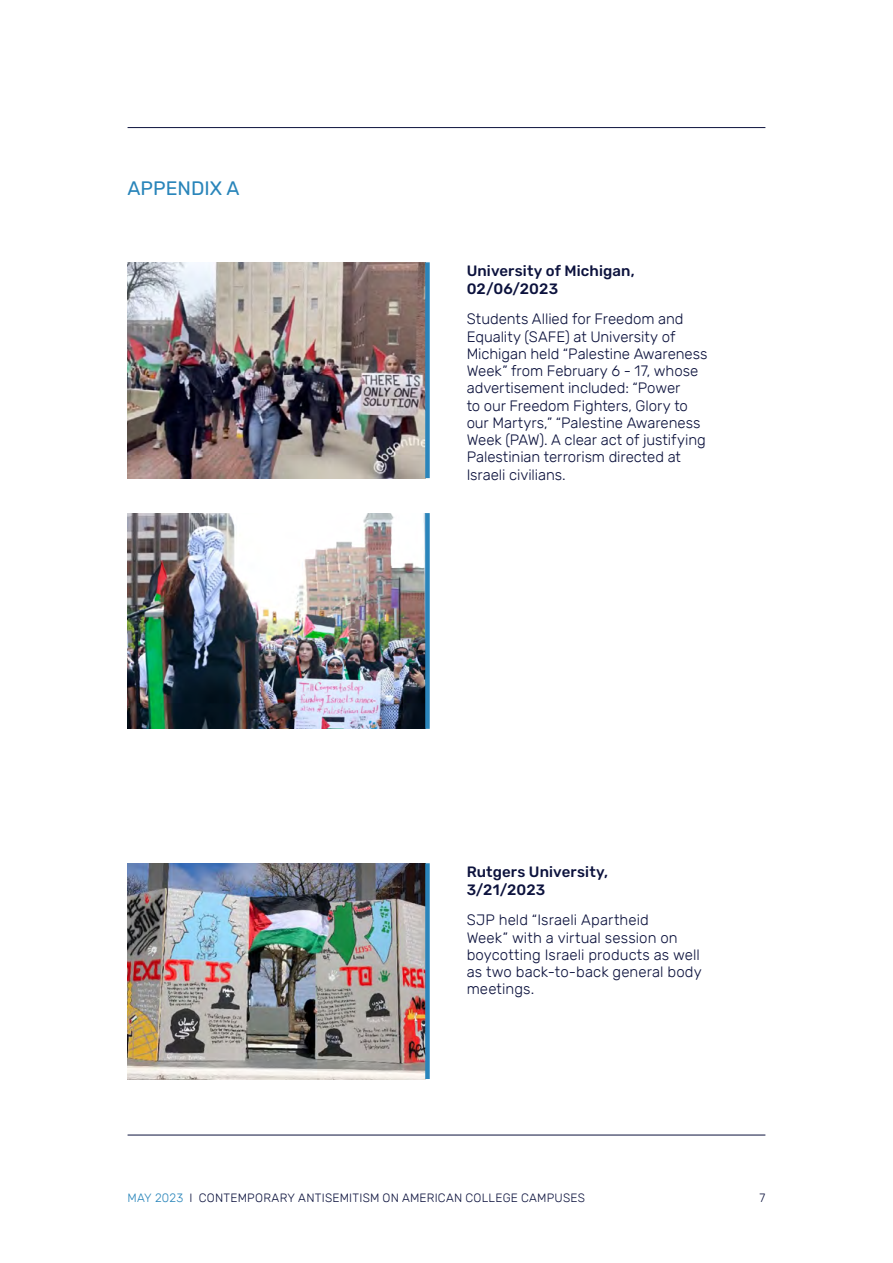
<style>
.page{position:relative;width:893px;height:1263px;background:#fff}
.page>*{position:absolute;margin:0;border:0;box-sizing:border-box;transform-origin:0 0}
.t1{font:19.5px "Rubik";color:#2985ba}
.t2{font:300 15px/17.2px "Rubik";letter-spacing:-.005em;color:#0c123d}
.t3{font:500 15px/18px "Rubik";letter-spacing:.01em;color:#0c123d}
.t4{font:300 12px "Rubik";letter-spacing:.015em;color:#0c123d}
.t5{font:300 12px "Rubik";letter-spacing:.015em;color:#2985ba}
</style>
<div class="page">
<hr style="left:128px;top:127px;width:637px;height:1px;background:#0c123d">
<hr style="left:128px;top:1135px;width:637px;height:1px;background:#0c123d">
<img style="left:128px;top:262px;width:297px;height:216px">
<img style="left:128px;top:513px;width:297px;height:216px">
<img style="left:128px;top:863px;width:297px;height:216px">
<div style="left:425px;top:262px;width:5px;height:216px;background:#2a85bb"></div>
<div style="left:425px;top:513px;width:5px;height:216px;background:#2a85bb"></div>
<div style="left:425px;top:863px;width:5px;height:216px;background:#2a85bb"></div>
<h1 class="t1" style="left:128px;top:177px;width:113px">APPENDIX A</h1>
<p class="t3" style="left:467px;top:263px;width:170px">University of Michigan,<br>02/06/2023</p>
<p class="t2" style="left:467px;top:311px;width:242px">Students Allied for Freedom and<br>Equality (SAFE) at University of<br>Michigan held “Palestine Awareness<br>Week” from February -6 17, whose advertisement included “: Power<br>to our Freedom Fighters, Glory to our Martyrs,” “Palestine Awareness<br>Week (PAW A.) clear act of justifying<br>Palestinian terrorism directed at<br>Israeli civilians.</p>
<p class="t3" style="left:467px;top:863px;width:143px">Rutgers University,<br>3/21/2023</p>
<p class="t2" style="left:467px;top:912px;width:236px">SJP held “Israeli Apartheid<br>Week” with a virtual session on boycotting Israeli products as well as two back-to-back general body meetings.</p>
<p class="t5" style="left:128px;top:1191px;width:57px">MAY 2023</p>
<p class="t4" style="left:190px;top:1191px;width:5px">I</p>
<p class="t4" style="left:199px;top:1191px;width:388px">CONTEMPORARY ANTISEMITISM ON AMERICAN COLLEGE CAMPUSES</p>
<p class="t4" style="left:760px;top:1191px;width:7px">7</p>
</div>
